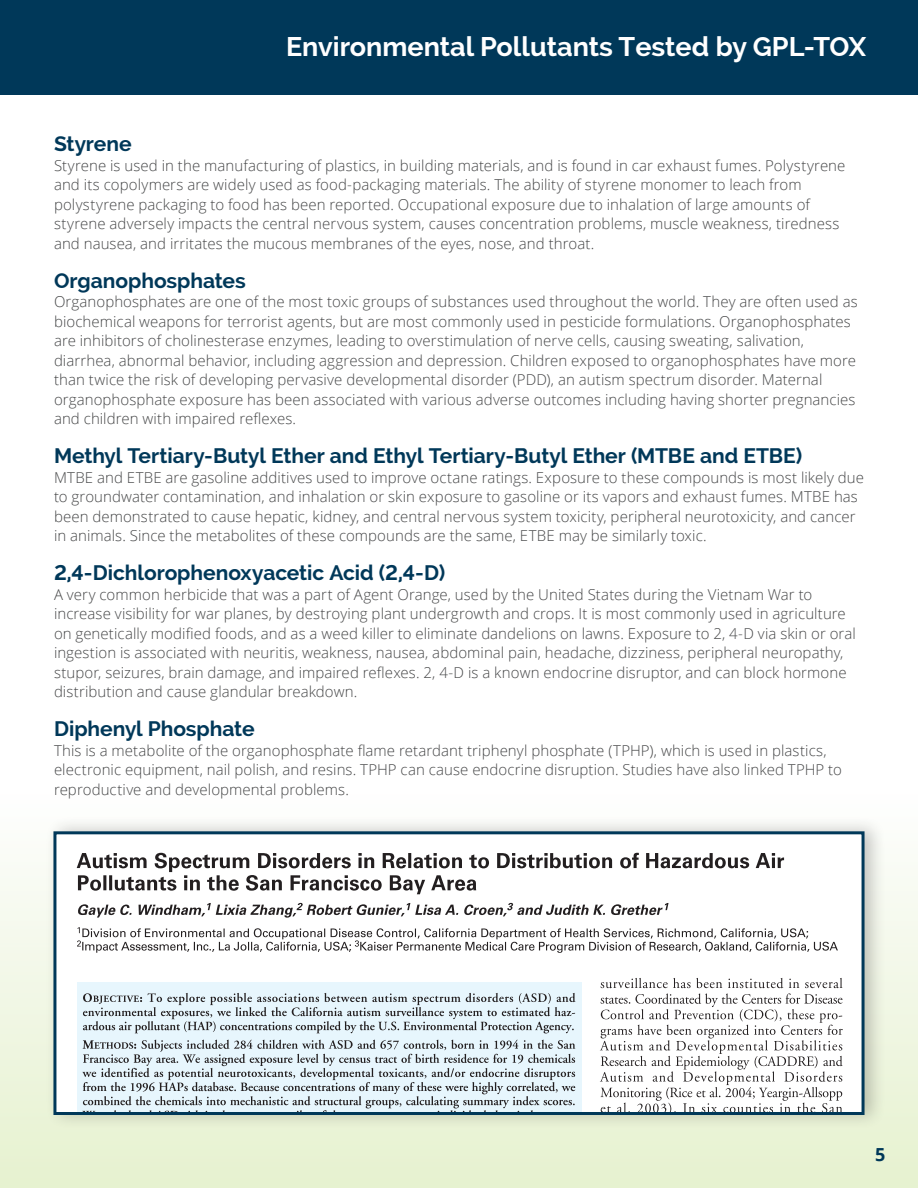
<style>
.page{position:relative;width:918px;height:1188px;background:#fff}
.page>*{position:absolute;margin:0;border:0;box-sizing:border-box;transform-origin:0 0}
.Body_Text{font:700 27px "Raleway";color:#fff}
.Body_Text-2{font:700 21px "Raleway";color:#003859}
.t1{font:700 18px "Open Sans";color:#003859}
.t2{font:300 15px/19.5px "Open Sans";letter-spacing:.005em;color:#464748}
</style>
<div class="page">
<div style="left:0;top:0;width:918px;height:94px;background:#003859"></div>
<div style="left:0;top:794px;width:918px;height:394px;background:linear-gradient(to bottom,#fefefe,#e6f1cf)"></div>
<div style="left:45px;top:816px;width:841px;height:314px;background:#231f20;opacity:.25"></div>
<div style="left:55px;top:833px;width:808px;height:281px;background:#fff"></div>
<svg style="left:600px;top:978px;width:243px;height:133px"></svg>
<svg style="left:77px;top:853px;width:707px;height:41px"></svg>
<svg style="left:78px;top:903px;width:591px;height:15px"></svg>
<svg style="left:77px;top:927px;width:761px;height:26px"></svg>
<div style="left:77px;top:982px;width:504px;height:132px;background:#e7f6fd"></div>
<svg style="left:83px;top:993px;width:492px;height:40px"></svg>
<svg style="left:82px;top:1040px;width:493px;height:71px"></svg>
<div style="left:53px;top:831px;width:812px;height:284px;border:3px solid #003859"></div>
<p class="Body_Text" style="left:286px;top:32px;width:582px">Environmental Pollutants Tested by GPL-TOX</p>
<p class="Body_Text-2" style="left:54px;top:132px;width:79px">Styrene</p>
<p class="t2" style="left:54px;top:155px;width:793px">Styrene is used in the manufacturing of plastics, in building materials, and is found in car exhaust fumes. Polystyrene and its copolymers are widely used as food-packaging materials. The ability of styrene monomer to leach from polystyrene packaging to food has been reported. Occupational exposure due to inhalation of large amounts of styrene adversely impacts the central nervous system, causes concentration problems, muscle weakness, tiredness and nausea, and irritates the mucous membranes of the eyes, nose, and throat.</p>
<p class="Body_Text-2" style="left:54px;top:269px;width:193px">Organophosphates</p>
<p class="t2" style="left:54px;top:292px;width:805px">Organophosphates are one of the most toxic groups of substances used throughout the world. They are often used as biochemical weapons for terrorist agents, but are most commonly used in pesticide formulations. Organophosphates are inhibitors of cholinesterase enzymes, leading to overstimulation of nerve cells, causing sweating, salivation, diarrhea, abnormal behavior, including aggression and depression. Children exposed to organophosphates have more than twice the risk of developing pervasive developmental disorder (PDD), an autism spectrum disorder. Maternal organophosphate exposure has been associated with various adverse outcomes including having shorter pregnancies and children with impaired reflexes.</p>
<p class="Body_Text-2" style="left:54px;top:444px;width:750px">Methyl Tertiary-Butyl Ether and Ethyl Tertiary-Butyl Ether (MTBE and ETBE)</p>
<p class="t2" style="left:54px;top:467px;width:812px">MTBE and ETBE are gasoline additives used to improve octane ratings. Exposure to these compounds is most likely due to groundwater contamination, and inhalation or skin exposure to gasoline or its vapors and exhaust fumes. MTBE has been demonstrated to cause hepatic, kidney, and central nervous system toxicity, peripheral neurotoxicity, and cancer in animals. Since the metabolites of these compounds are the same, ETBE may be similarly toxic.</p>
<p class="Body_Text-2" style="left:54px;top:561px;width:393px">2,4-Dichlorophenoxyacetic Acid (2,4-D)</p>
<p class="t2" style="left:54px;top:584px;width:803px">A very common herbicide that was a part of Agent Orange, used by the United States during the Vietnam War to increase visibility for war planes, by destroying plant undergrowth and crops. It is most commonly used in agriculture on genetically modified foods, and as a weed killer to eliminate dandelions on lawns. Exposure to 2, 4-D via skin or oral ingestion is associated with neuritis, weakness, nausea, abdominal pain, headache, dizziness, peripheral neuropathy, stupor, seizures, brain damage, and impaired reflexes. 2, 4-D is a known endocrine disruptor, and can block hormone distribution and cause glandular breakdown.</p>
<p class="Body_Text-2" style="left:54px;top:717px;width:202px">Diphenyl Phosphate</p>
<p class="t2" style="left:54px;top:740px;width:789px">This is a metabolite of the organophosphate flame retardant triphenyl phosphate (TPHP), which is used in plastics, electronic equipment, nail polish, and resins. TPHP can cause endocrine disruption. Studies have also linked TPHP to reproductive and developmental problems.</p>
<p class="t1" style="left:875px;top:1141px;width:12px">5</p>
</div>
